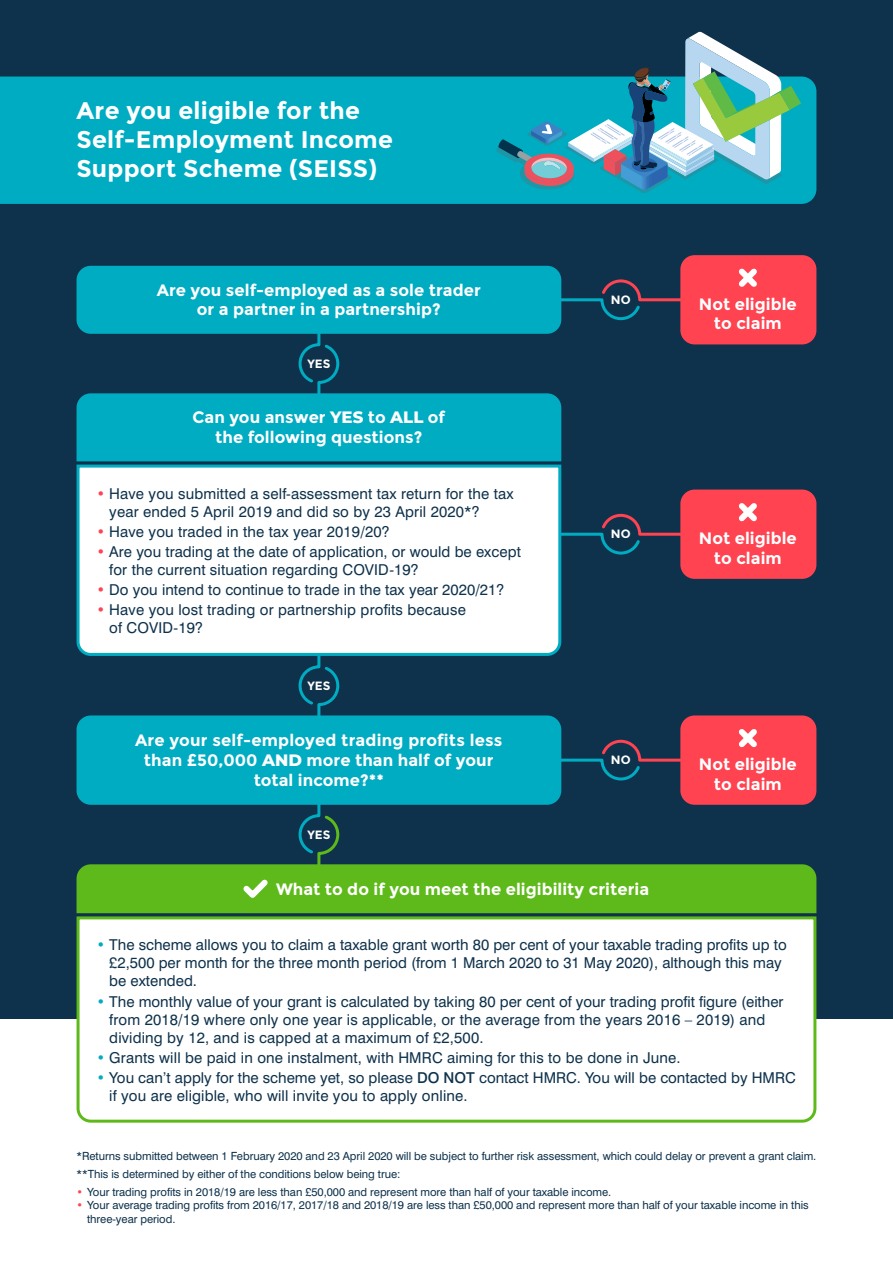
<style>
.page{position:relative;width:893px;height:1263px;background:#fff}
.page>*{position:absolute;margin:0;border:0;box-sizing:border-box;transform-origin:0 0}
.t1{font:700 24px/28.8px "Montserrat";letter-spacing:.01em;color:#fff}
.t2{font:700 16.5px/19.8px "Montserrat";letter-spacing:.005em;color:#fff;text-align:center}
.t3{font:15px/18px "Swiss 721 BT";letter-spacing:.01em;color:#0f324c}
.t4{font:700 12px "Montserrat";letter-spacing:.005em;color:#fff}
.t5{font:11.25px/13.5px "Swiss 721 BT";letter-spacing:-.005em;color:#0f324c}
.s1{font-weight:800}
.s2{color:#ff4351}
.s3{color:#00acc2}
.s4{font-weight:500}
</style>
<div class="page">
<div style="left:0;top:0;width:893px;height:1018px;background:#0f324c"></div>
<div style="left:0;top:77px;width:816px;height:127px;background:#00acc2"></div>
<svg style="left:563px;top:513px;width:117px;height:42px"></svg>
<div style="left:78px;top:267px;width:482px;height:65px;background:#00acc2;border-radius:13px"></div>
<div style="left:77px;top:266px;width:484px;height:68px;border:3px solid #00acc2;border-radius:13px"></div>
<svg style="left:75px;top:916px;width:743px;height:207px"></svg>
<svg style="left:76px;top:278px;width:647px;height:184px"></svg>
<div style="left:76px;top:464px;width:487px;height:138px;background:#fff"></div>
<svg style="left:496px;top:32px;width:305px;height:161px"></svg>
<svg style="left:76px;top:602px;width:741px;height:312px"></svg>
<div style="left:680px;top:715px;width:136px;height:90px;border:3px solid #ff4351;border-radius:13px"></div>
<div style="left:682px;top:491px;width:133px;height:86px;background:#ff4351;border-radius:13px"></div>
<svg style="left:738px;top:503px;width:19px;height:19px"></svg>
<div style="left:680px;top:490px;width:136px;height:89px;border:3px solid #ff4351;border-radius:13px"></div>
<div style="left:682px;top:257px;width:133px;height:86px;background:#ff4351;border-radius:13px"></div>
<svg style="left:738px;top:268px;width:19px;height:19px"></svg>
<div style="left:680px;top:255px;width:136px;height:89px;border:3px solid #ff4351;border-radius:13px"></div>
<p class="t1" style="left:77px;top:96px;width:318px">Are you eligible for the<br>Self-Employment Income<br>Support Scheme (SEISS)</p>
<p class="t2" style="left:157px;top:280px;width:325px">Are you self-employed as a sole trader or a partner in a partnership?</p>
<p class="t4" style="left:307px;top:356px;width:24px">YES</p>
<p class="t2" style="left:192px;top:408px;width:254px">Can you answer <span class="s1">YES</span> to <span class="s1">ALL</span> of the following questions?</p>
<p class="t3" style="left:109px;top:484px;width:406px;text-indent:-13px"><span class="s2">•</span> Have you submitted a self-assessment tax return for the tax year ended 5 April 2019 and did so by 23 April 2020*?</p>
<p class="t3" style="left:97px;top:522px;width:295px"><span class="s2">•</span> Have you traded in the tax year 2019/20?</p>
<p class="t3" style="left:109px;top:542px;width:413px;text-indent:-13px"><span class="s2">•</span> Are you trading at the date of application, or would be except for the current situation regarding COVID-19?</p>
<p class="t3" style="left:97px;top:580px;width:409px"><span class="s2">•</span> Do you intend to continue to trade in the tax year 2020/21?</p>
<p class="t3" style="left:109px;top:601px;width:358px;text-indent:-13px"><span class="s2">•</span> Have you lost trading or partnership profits because of COVID-19?</p>
<p class="t4" style="left:307px;top:678px;width:24px">YES</p>
<p class="t2" style="left:135px;top:730px;width:369px">Are your self-employed trading profits less than £50,000 <span class="s1">AND</span> more than half of your total income?**</p>
<p class="t4" style="left:307px;top:827px;width:24px">YES</p>
<p class="t4" style="left:611px;top:292px;width:21px">NO</p>
<p class="t4" style="left:611px;top:527px;width:21px">NO</p>
<p class="t4" style="left:611px;top:753px;width:21px">NO</p>
<p class="t2" style="left:276px;top:879px;width:375px">What to do if you meet the eligibility criteria</p>
<p class="t2" style="left:699px;top:294px;width:99px">Not eligible to claim</p>
<p class="t2" style="left:699px;top:528px;width:99px">Not eligible to claim</p>
<p class="t2" style="left:699px;top:754px;width:99px">Not eligible to claim</p>
<p class="t3" style="left:109px;top:936px;width:679px;text-indent:-13px"><span class="s3">•</span> The scheme allows you to claim a taxable grant worth 80 per cent of your taxable trading profits up to £2,500 per month for the three month period (from 1 March 2020 to 31 May 2020), although this may be extended.</p>
<p class="t3" style="left:109px;top:992px;width:676px;text-indent:-13px"><span class="s3">•</span> The monthly value of your grant is calculated by taking 80 per cent of your trading profit figure (either from 2018/19 where only one year is applicable, or the average from the years 2016 – 2019) and dividing by 12, and is capped at a maximum of £2,500.</p>
<p class="t3" style="left:97px;top:1048px;width:585px"><span class="s3">•</span> Grants will be paid in one instalment, with HMRC aiming for this to be done in June.</p>
<p class="t3" style="left:109px;top:1068px;width:688px;text-indent:-13px"><span class="s3">•</span> You can’t apply for the scheme yet, so please <span class="s4">DO NOT</span> contact HMRC. You will be contacted by HMRC if you are eligible, who will invite you to apply online.</p>
<p class="t5" style="left:77px;top:1149px;width:741px">*Returns submitted between 1 February 2020 and 23 April 2020 will be subject to further risk assessment, which could delay or prevent a grant claim.</p>
<p class="t5" style="left:77px;top:1167px;width:325px">**This is determined by either of the conditions below being true:</p>
<p class="t5" style="left:77px;top:1185px;width:536px"><span class="s2">•</span> Your trading profits in 2018/19 are less than £50,000 and represent more than half of your taxable income.</p>
<p class="t5" style="left:87px;top:1198px;width:723px;text-indent:-11px"><span class="s2">•</span> Your average trading profits from 2016/17, 2017/18 and 2018/19 are less than £50,000 and represent more than half of your taxable income in this three-year period.</p>
</div>
